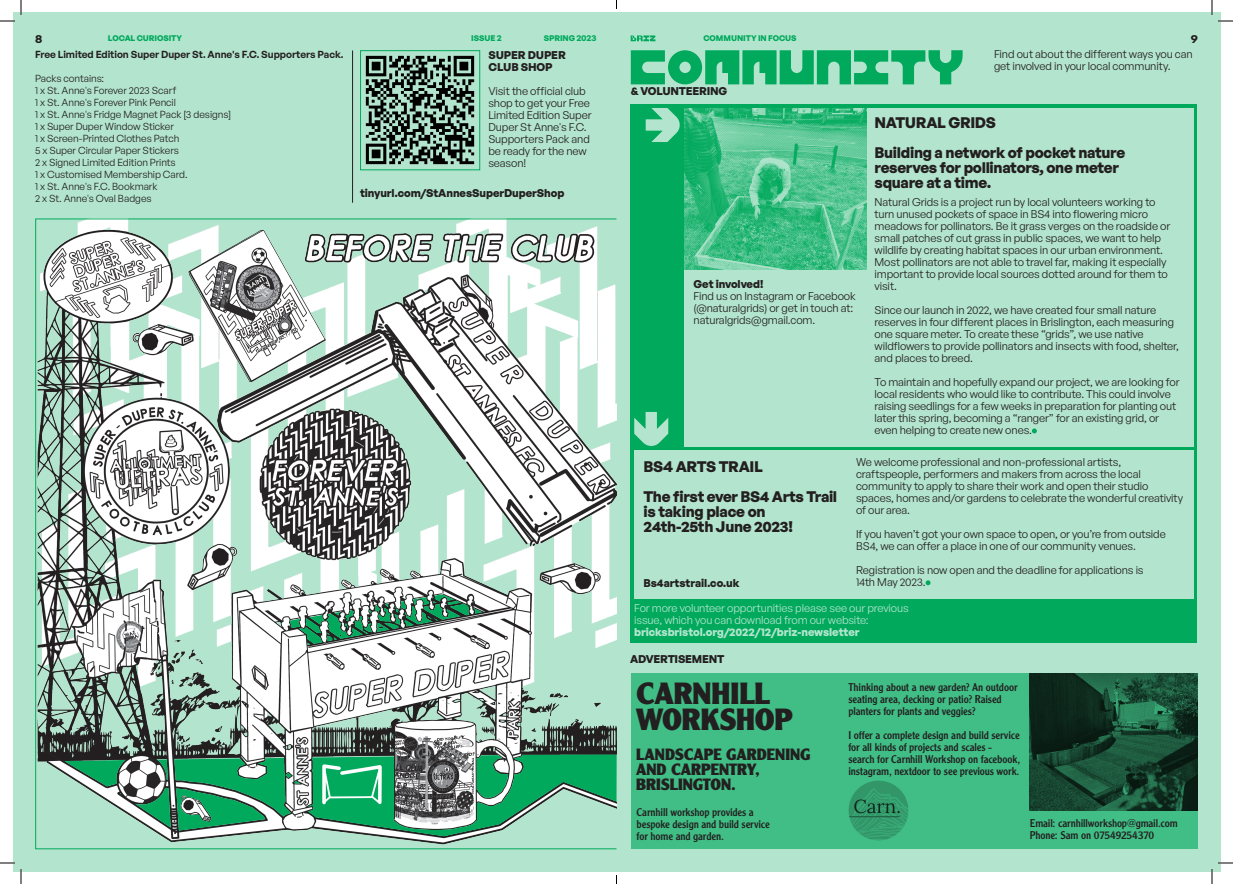
<style>
.page{position:relative;width:1233px;height:884px;background:#fff}
.page>*{position:absolute;margin:0;border:0;box-sizing:border-box;transform-origin:0 0}
.t1{font:62px "Mill Display Mono";color:#00a95c}
.t2{font:900 30px/26px "Clearface Gothic LT Std";letter-spacing:-.005em;color:#231f20}
.t3{font:900 16px/15px "Clearface Gothic LT Std";color:#231f20}
.t4{font:700 15px/15px "General Sans";letter-spacing:-.02em;color:#231f20}
.t5{font:11px/12px "General Sans";letter-spacing:-.01em;color:#231f20}
.t6{font:11px/12px "Clearface Gothic LT Std";letter-spacing:-.01em;color:#231f20}
.t7{font:700 11px/12px "General Sans";letter-spacing:-.01em;color:#231f20}
.t8{font:11px/12px "General Sans";letter-spacing:-.01em;color:#b3e5ce}
.t9{font:700 11px "General Sans";letter-spacing:-.005em;color:#b3e5ce}
.t10{font:10px "General Sans";letter-spacing:-.01em;color:#231f20}
.t11{font:600 10px "General Sans";letter-spacing:-.005em;color:#231f20}
.t12{font:700 8px "General Sans";letter-spacing:-.01em;color:#00a95c}
</style>
<div class="page">
<div style="left:12px;top:12px;width:1208px;height:859px;background:#b3e5ce"></div>
<svg style="left:630px;top:35px;width:25px;height:6px"></svg>
<div style="left:630px;top:104px;width:567px;height:538px;background:#00a95c"></div>
<svg style="left:645px;top:108px;width:35px;height:34px"></svg>
<div style="left:684px;top:108px;width:509px;height:338px;background:#b3e5ce"></div>
<div style="left:634px;top:450px;width:559px;height:148px;background:#b3e5ce"></div>
<svg style="left:1032px;top:428px;width:4px;height:5px"></svg>
<img style="left:684px;top:108px;width:182px;height:162px">
<svg style="left:634px;top:412px;width:34px;height:34px"></svg>
<svg style="left:925px;top:580px;width:5px;height:5px"></svg>
<div style="left:630px;top:673px;width:567px;height:176px;background:#40be85"></div>
<img style="left:1030px;top:673px;width:167px;height:138px">
<img style="left:848px;top:781px;width:60px;height:60px">
<img style="left:37px;top:220px;width:578px;height:625px">
<hr style="left:352px;top:50px;width:1px;height:153px;background:#231f20">
<img style="left:365px;top:55px;width:110px;height:110px">
<div style="left:360px;top:50px;width:120px;height:120px;border:1px solid #00a95c"></div>
<svg style="left:1218px;top:20px;width:15px;height:2px"></svg>
<svg style="left:1218px;top:862px;width:15px;height:2px"></svg>
<svg style="left:0;top:0;width:22px;height:22px"></svg>
<svg style="left:0;top:862px;width:22px;height:22px"></svg>
<svg style="left:1211px;top:0;width:1px;height:15px"></svg>
<svg style="left:1211px;top:869px;width:1px;height:15px"></svg>
<p class="t7" style="left:35px;top:33px;width:9px">8</p>
<p class="t12" style="left:471px;top:33px;width:32px">ISSUE 2</p>
<p class="t12" style="left:544px;top:33px;width:54px">SPRING 2023</p>
<p class="t12" style="left:703px;top:33px;width:95px">COMMUNITY IN FOCUS</p>
<p class="t7" style="left:1190px;top:33px;width:9px">9</p>
<p class="t1" style="left:629px;top:27px;width:336px">community</p>
<p class="t4" style="left:874px;top:115px;width:123px">NATURAL GRIDS</p>
<p class="t4" style="left:874px;top:145px;width:252px">Building a network of pocket nature</p>
<p class="t4" style="left:874px;top:160px;width:246px">reserves for pollinators, one meter square at a time.</p>
<p class="t5" style="left:874px;top:196px;width:297px">Natural Grids is a project run by local volunteers working to turn unused pockets of space in BS4 into flowering micro meadows for pollinators. Be it grass verges on the roadside or small patches of cut grass in public spaces, we want to help wildlife by creating habitat spaces in our urban environment.<br>Most pollinators are not able to travel far, making it especially important to provide local sources dotted around for them to visit.</p>
<p class="t5" style="left:874px;top:304px;width:306px">Since our launch in 2022, we have created four small nature reserves in four different places in Brislington, each measuring one square meter. To create these “grids”, we use native wildflowers to provide pollinators and insects with food, shelter, and places to breed.</p>
<p class="t5" style="left:874px;top:376px;width:306px">To maintain and hopefully expand our project, we are looking for local residents who would like to contribute. This could involve raising seedlings for a few weeks in preparation for planting out later this spring, becoming a “ranger” for an existing grid, or even helping to create new ones.</p>
<p class="t12" style="left:108px;top:33px;width:76px">LOCAL CURIOSITY</p>
<p class="t11" style="left:35px;top:48px;width:310px">Free Limited Edition Super Duper St. Anne's F.C. Supporters Pack.</p>
<p class="t10" style="left:35px;top:72px;width:70px">Packs contains:</p>
<p class="t10" style="left:35px;top:84px;width:142px">1 x St. Anne's Forever 2023 Scarf</p>
<p class="t10" style="left:35px;top:96px;width:142px">1 x St. Anne's Forever Pink Pencil</p>
<p class="t10" style="left:35px;top:108px;width:197px">1 x St. Anne's Fridge Magnet Pack [3 designs]</p>
<p class="t10" style="left:35px;top:120px;width:140px">1 x Super Duper Window Sticker</p>
<p class="t10" style="left:35px;top:132px;width:146px">1 x Screen-Printed Clothes Patch</p>
<p class="t10" style="left:35px;top:144px;width:145px">5 x Super Circular Paper Stickers</p>
<p class="t10" style="left:35px;top:156px;width:142px">2 x Signed Limited Edition Prints</p>
<p class="t10" style="left:35px;top:168px;width:154px">1 x Customised Membership Card.</p>
<p class="t10" style="left:35px;top:180px;width:124px">1 x St. Anne's F.C. Bookmark</p>
<p class="t10" style="left:35px;top:192px;width:118px">2 x St. Anne's Oval Badges</p>
<p class="t5" style="left:994px;top:48px;width:200px">Find out about the different ways you can get involved in your local community.</p>
<p class="t7" style="left:488px;top:49px;width:79px">SUPER DUPER<br>CLUB SHOP</p>
<p class="t5" style="left:488px;top:85px;width:105px">Visit the official club shop to get your Free<br>Limited Edition Super<br>Duper St Anne's F.C.<br>Supporters Pack and be ready for the new season!</p>
<p class="t7" style="left:360px;top:187px;width:206px">tinyurl.com/StAnnesSuperDuperShop</p>
<p class="t7" style="left:630px;top:85px;width:98px">&amp; VOLUNTEERING</p>
<p class="t7" style="left:693px;top:278px;width:71px">Get involved!</p>
<p class="t5" style="left:693px;top:290px;width:164px">Find us on Instagram or Facebook</p>
<p class="t5" style="left:693px;top:302px;width:161px">(@naturalgrids) or get in touch at:</p>
<p class="t5" style="left:693px;top:314px;width:123px">naturalgrids@gmail.com.</p>
<p class="t4" style="left:643px;top:458px;width:121px">BS4 ARTS TRAIL</p>
<p class="t4" style="left:643px;top:488px;width:195px">The first ever BS4 Arts Trail is taking place on<br>24th-25th June 2023!</p>
<p class="t7" style="left:643px;top:577px;width:97px">Bs4artstrail.co.uk</p>
<p class="t5" style="left:856px;top:456px;width:329px">We welcome professional and non-professional artists, craftspeople, performers and makers from across the local community to apply to share their work and open their studio spaces, homes and/or gardens to celebrate the wonderful creativity of our area.</p>
<p class="t5" style="left:856px;top:528px;width:311px">If you haven’t got your own space to open, or you’re from outside<br>BS4, we can offer a place in one of our community venues.</p>
<p class="t5" style="left:856px;top:564px;width:289px">Registration is now open and the deadline for applications is<br>14th May 2023.</p>
<p class="t8" style="left:634px;top:601px;width:276px">For more volunteer opportunities please see our previous issue, which you can download from our website:</p>
<p class="t9" style="left:634px;top:625px;width:227px">bricksbristol.org/2022/12/briz-newsletter</p>
<p class="t7" style="left:630px;top:653px;width:96px">ADVERTISEMENT</p>
<p class="t2" style="left:636px;top:680px;width:158px">CARNHILL<br>WORKSHOP</p>
<p class="t3" style="left:636px;top:747px;width:176px">LANDSCAPE GARDENING<br>AND CARPENTRY,<br>BRISLINGTON.</p>
<p class="t6" style="left:636px;top:806px;width:135px">Carnhill workshop provides a bespoke design and build service for home and garden.</p>
<p class="t6" style="left:848px;top:681px;width:171px">Thinking about a new garden? An outdoor seating area, decking or patio? Raised planters for plants and veggies?</p>
<p class="t6" style="left:848px;top:729px;width:173px">I offer a complete design and build service for all kinds of projects and scales - search for Carnhill Workshop on facebook, instagram, nextdoor to see previous work.</p>
<p class="t6" style="left:1030px;top:817px;width:149px">Email: carnhillworkshop@gmail.com</p>
<p class="t6" style="left:1030px;top:829px;width:126px">Phone: Sam on 07549254370</p>
</div>
